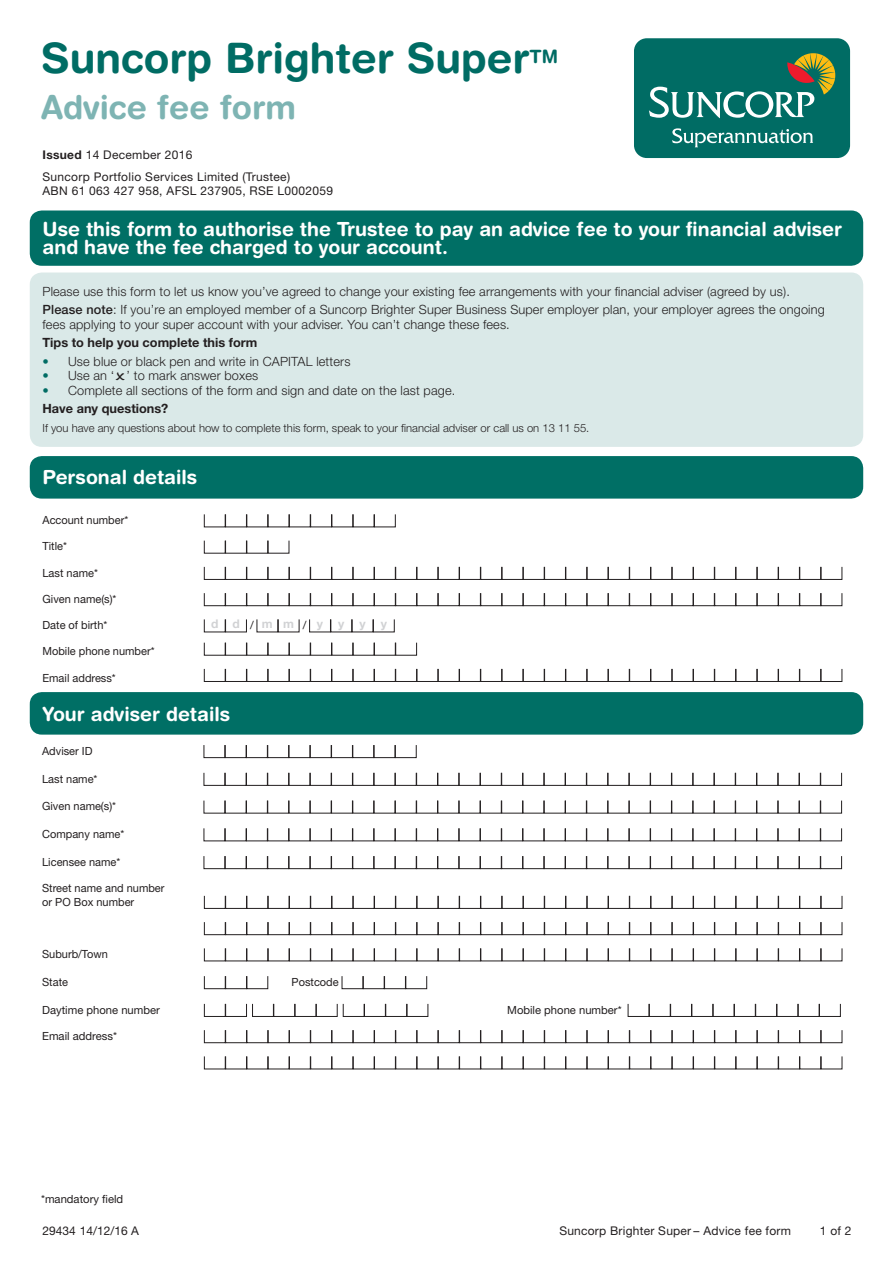
<style>
.page{position:relative;width:893px;height:1263px;background:#fff}
.page>*{position:absolute;margin:0;border:0;box-sizing:border-box;transform-origin:0 0}
.t1{font:700 42px "Helvetica Rounded LT Std";color:#006c64}
.t2{font:700 33px "Helvetica Rounded LT Std";color:#7eb4b3}
.t3{font:700 19.5px/18px "Helvetica Rounded LT Std";color:#fff}
.t4{font:700 18.3px "Helvetica Rounded LT Std";color:#006c64}
.t5{font:300 12.75px/18.5px "Helvetica Neue LT Std";letter-spacing:.01em;color:#231f20}
.t6{font:700 12.75px "Helvetica Neue LT Std";color:#231f20}
.t7{font:12px/22px "Helvetica Neue LT Std";letter-spacing:.025em;color:#231f20}
.t8{font:12px "Helvetica Neue LT Std";color:#231f20}
.t9{font:700 12px "Helvetica Neue LT Std";color:#d1d2d4}
.t10{font:11.25px/13.5px "Helvetica Neue LT Std";color:#231f20}
.t11{font:300 11.25px "Helvetica Neue LT Std";color:#231f20}
.s1{font-weight:700}
.s2{font-weight:500}
.s3{color:#006c64}
.s4{font-weight:400;font-size:11.25px;color:#231f20}
</style>
<div class="page">
<div style="left:634px;top:38px;width:216px;height:120px;background:#006c64;border-radius:13px"></div>
<svg style="left:649px;top:53px;width:186px;height:65px"></svg>
<svg style="left:672px;top:128px;width:141px;height:19px"></svg>
<svg style="left:204px;top:745px;width:213px;height:13px"></svg>
<svg style="left:204px;top:772px;width:638px;height:14px"></svg>
<svg style="left:204px;top:800px;width:638px;height:13px"></svg>
<svg style="left:204px;top:828px;width:638px;height:13px"></svg>
<svg style="left:204px;top:856px;width:638px;height:13px"></svg>
<svg style="left:204px;top:895px;width:638px;height:14px"></svg>
<svg style="left:204px;top:922px;width:638px;height:13px"></svg>
<svg style="left:204px;top:948px;width:638px;height:13px"></svg>
<svg style="left:204px;top:976px;width:64px;height:13px"></svg>
<svg style="left:342px;top:976px;width:85px;height:13px"></svg>
<svg style="left:204px;top:1003px;width:224px;height:14px"></svg>
<svg style="left:628px;top:1003px;width:213px;height:14px"></svg>
<svg style="left:204px;top:1030px;width:638px;height:13px"></svg>
<svg style="left:204px;top:1056px;width:638px;height:13px"></svg>
<div style="left:30px;top:210px;width:833px;height:56px;background:#006f65;border-radius:12px"></div>
<div style="left:30px;top:272px;width:833px;height:175px;background:#dae9e8;border-radius:12px"></div>
<svg style="left:204px;top:514px;width:192px;height:13px"></svg>
<svg style="left:204px;top:540px;width:85px;height:13px"></svg>
<svg style="left:204px;top:566px;width:638px;height:14px"></svg>
<svg style="left:204px;top:593px;width:638px;height:13px"></svg>
<svg style="left:204px;top:619px;width:43px;height:13px"></svg>
<svg style="left:257px;top:619px;width:42px;height:13px"></svg>
<svg style="left:309px;top:619px;width:86px;height:13px"></svg>
<svg style="left:204px;top:642px;width:213px;height:14px"></svg>
<svg style="left:204px;top:668px;width:638px;height:14px"></svg>
<div style="left:30px;top:456px;width:833px;height:43px;background:#006f65;border-radius:12px"></div>
<div style="left:30px;top:692px;width:833px;height:43px;background:#006f65;border-radius:12px"></div>
<h1 class="t1" style="left:41px;top:33px;width:490px">Suncorp Brighter Super</h1>
<h3 class="t4" style="left:530px;top:45px;width:30px">TM</h3>
<h2 class="t2" style="left:41px;top:87px;width:256px">Advice fee form</h2>
<p class="t7" style="left:43px;top:144px;width:249px"><span class="s1">Issued</span> 14 December 2016<br>Suncorp Portfolio Services Limited (Trustee)</p>
<p class="t7" style="left:43px;top:179px;width:292px">ABN 61 063 427 958, AFSL 237905, RSE L0002059</p>
<h3 class="t3" style="left:43px;top:220px;width:801px">Use this form to authorise the Trustee to pay an advice fee to your financial adviser and have the fee charged to your account.</h3>
<p class="t5" style="left:43px;top:282px;width:784px">Please use this form to let us know you’ve agreed to change your existing fee arrangements with your financial adviser (agreed by us).<br><span class="s2">Please note</span>: If you’re an employed member of a Suncorp Brighter Super Business Super employer plan, your employer agrees the ongoing</p>
<p class="t5" style="left:43px;top:315px;width:469px">fees applying to your super account with your adviser. You can’t change these fees.</p>
<p class="t6" style="left:43px;top:335px;width:216px">Tips to help you complete this form</p>
<p class="t5" style="left:43px;top:352px;width:309px"><span class="s3">•</span> Use blue or black pen and write in CAPITAL letters</p>
<p class="t5" style="left:43px;top:366px;width:217px"><span class="s3">•</span> Use an ‘ ’ to mark answer boxes</p>
<p class="t5" style="left:43px;top:381px;width:414px"><span class="s3">•</span> Complete all sections of the form and sign and date on the last page.<br><span class="s1">Have any questions?</span></p>
<p class="t11" style="left:43px;top:421px;width:548px">If you have any questions about how to complete this form, speak to your financial adviser or call us on 13 11 55.</p>
<h3 class="t3" style="left:43px;top:468px;width:156px">Personal details</h3>
<p class="t10" style="left:43px;top:513px;width:87px">Account number*</p>
<p class="t10" style="left:43px;top:539px;width:26px">Title*</p>
<p class="t10" style="left:43px;top:566px;width:57px">Last name*</p>
<p class="t10" style="left:43px;top:592px;width:75px">Given name(s)*</p>
<p class="t10" style="left:43px;top:618px;width:66px">Date of birth*</p>
<p class="t9" style="left:211px;top:617px;width:114px">d d<span class="s4">/</span> mm<span class="s4">/</span>y</p>
<p class="t9" style="left:338px;top:617px;width:8px">y</p>
<p class="t9" style="left:359px;top:617px;width:8px">y</p>
<p class="t9" style="left:381px;top:617px;width:8px">y</p>
<p class="t10" style="left:43px;top:644px;width:114px">Mobile phone number*</p>
<p class="t10" style="left:43px;top:671px;width:75px">Email address*</p>
<h3 class="t3" style="left:43px;top:704px;width:189px">Your adviser details</h3>
<p class="t10" style="left:42px;top:744px;width:52px">Adviser ID</p>
<p class="t10" style="left:42px;top:772px;width:57px">Last name*</p>
<p class="t10" style="left:42px;top:799px;width:75px">Given name(s)*</p>
<p class="t10" style="left:42px;top:827px;width:84px">Company name*</p>
<p class="t10" style="left:42px;top:855px;width:80px">Licensee name*</p>
<p class="t10" style="left:42px;top:881px;width:124px">Street name and number or PO Box number</p>
<p class="t10" style="left:42px;top:947px;width:67px">Suburb/Town</p>
<p class="t10" style="left:42px;top:975px;width:27px">State</p>
<p class="t10" style="left:292px;top:975px;width:49px">Postcode</p>
<p class="t10" style="left:42px;top:1003px;width:119px">Daytime phone number</p>
<p class="t10" style="left:507px;top:1003px;width:116px">Mobile phone number*</p>
<p class="t10" style="left:42px;top:1029px;width:76px">Email address*</p>
<p class="t10" style="left:41px;top:1192px;width:84px">*mandatory field</p>
<p class="t8" style="left:43px;top:1224px;width:98px">29434 14/12/16 A</p>
<p class="t7" style="left:559px;top:1220px;width:233px">Suncorp Brighter Super – Advice fee form</p>
<p class="t7" style="left:820px;top:1220px;width:33px">1 of 2</p>
</div>
